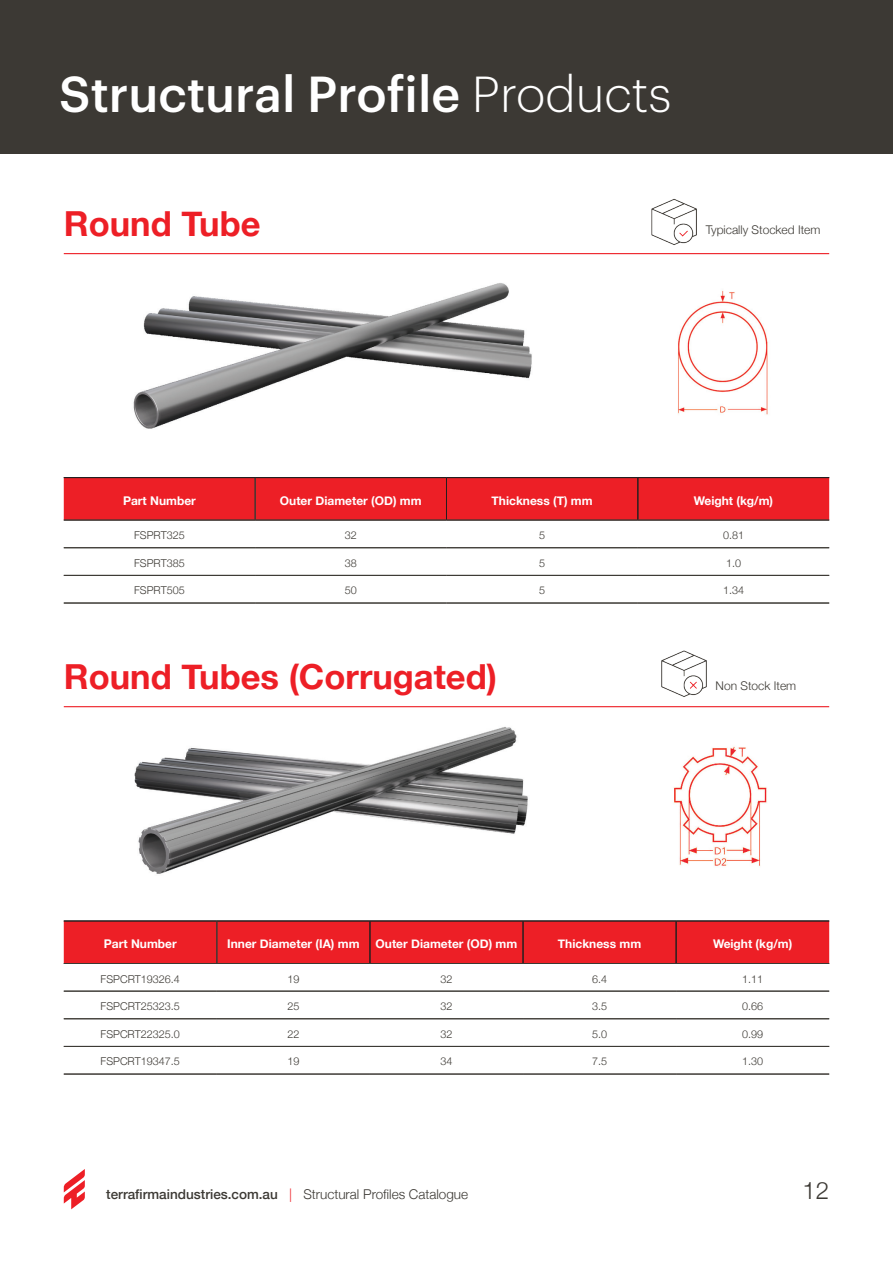
<style>
.page{position:relative;width:893px;height:1263px;background:#fff}
.page>*{position:absolute;margin:0;border:0;box-sizing:border-box;transform-origin:0 0}
.t1{font:500 49.5px "Graphik Trial";color:#fff}
.t2{font:700 34.5px "Helvetica Neue";color:#ed1f26}
.t3{font:300 24px "Helvetica Neue";color:#3c3934}
.t4{font:500 13.5px "Helvetica Neue";color:#3c3934}
.t5{font:700 12px "Helvetica Neue";color:#fff}
.t6{font:300 12px "Helvetica Neue";color:#3c3934}
.t7{font:300 10.8px "Helvetica Neue";color:#3c3934}
.s1{font-weight:300}
.s2{font-weight:300;color:#ed1f26}
</style>
<div class="page">
<svg style="left:64px;top:1169px;width:21px;height:40px"></svg>
<hr style="left:64px;top:706px;width:765px;height:1px;background:#ed1f26">
<img style="left:134px;top:727px;width:394px;height:147px">
<img style="left:673px;top:746px;width:94px;height:120px">
<img style="left:661px;top:650px;width:46px;height:47px">
<img style="left:133px;top:283px;width:399px;height:146px">
<hr style="left:64px;top:253px;width:765px;height:1px;background:#ed1f26">
<img style="left:678px;top:290px;width:90px;height:125px">
<div style="left:0;top:0;width:893px;height:153px;background:#3c3934"></div>
<div style="left:64px;top:478px;width:765px;height:42px;background:#ed1f26"></div>
<hr style="left:64px;top:547px;width:191px;height:1px;background:#3c3934">
<hr style="left:255px;top:547px;width:191px;height:1px;background:#3c3934">
<hr style="left:446px;top:547px;width:192px;height:1px;background:#3c3934">
<hr style="left:638px;top:547px;width:191px;height:1px;background:#3c3934">
<hr style="left:64px;top:575px;width:191px;height:1px;background:#3c3934">
<hr style="left:255px;top:575px;width:191px;height:1px;background:#3c3934">
<hr style="left:446px;top:575px;width:192px;height:1px;background:#3c3934">
<hr style="left:638px;top:575px;width:191px;height:1px;background:#3c3934">
<hr style="left:64px;top:603px;width:191px;height:1px;background:#3c3934">
<hr style="left:255px;top:603px;width:191px;height:1px;background:#3c3934">
<hr style="left:446px;top:603px;width:192px;height:1px;background:#3c3934">
<hr style="left:638px;top:603px;width:191px;height:1px;background:#3c3934">
<hr style="left:255px;top:477px;width:191px;height:1px;background:#231f20">
<hr style="left:446px;top:477px;width:192px;height:1px;background:#231f20">
<hr style="left:446px;top:478px;width:1px;height:42px;background:#231f20">
<hr style="left:255px;top:520px;width:191px;height:1px;background:#3c3934">
<hr style="left:446px;top:520px;width:192px;height:1px;background:#3c3934">
<hr style="left:638px;top:477px;width:191px;height:1px;background:#231f20">
<hr style="left:637px;top:478px;width:1px;height:42px;background:#231f20">
<hr style="left:638px;top:520px;width:191px;height:1px;background:#3c3934">
<hr style="left:64px;top:477px;width:191px;height:1px;background:#231f20">
<hr style="left:255px;top:478px;width:1px;height:42px;background:#3c3934">
<hr style="left:64px;top:520px;width:191px;height:1px;background:#3c3934">
<div style="left:64px;top:921px;width:765px;height:42px;background:#ed1f26"></div>
<hr style="left:64px;top:991px;width:153px;height:1px;background:#3c3934">
<hr style="left:217px;top:991px;width:153px;height:1px;background:#3c3934">
<hr style="left:370px;top:991px;width:153px;height:1px;background:#3c3934">
<hr style="left:523px;top:991px;width:153px;height:1px;background:#3c3934">
<hr style="left:676px;top:991px;width:153px;height:1px;background:#3c3934">
<hr style="left:64px;top:1018px;width:153px;height:1px;background:#3c3934">
<hr style="left:217px;top:1018px;width:153px;height:1px;background:#3c3934">
<hr style="left:370px;top:1018px;width:153px;height:1px;background:#3c3934">
<hr style="left:523px;top:1018px;width:153px;height:1px;background:#3c3934">
<hr style="left:676px;top:1018px;width:153px;height:1px;background:#3c3934">
<hr style="left:64px;top:1046px;width:153px;height:1px;background:#3c3934">
<hr style="left:217px;top:1046px;width:153px;height:1px;background:#3c3934">
<hr style="left:370px;top:1046px;width:153px;height:1px;background:#3c3934">
<hr style="left:523px;top:1046px;width:153px;height:1px;background:#3c3934">
<hr style="left:676px;top:1046px;width:153px;height:1px;background:#3c3934">
<hr style="left:64px;top:1074px;width:153px;height:1px;background:#3c3934">
<hr style="left:217px;top:1074px;width:153px;height:1px;background:#3c3934">
<hr style="left:370px;top:1074px;width:153px;height:1px;background:#3c3934">
<hr style="left:523px;top:1074px;width:153px;height:1px;background:#3c3934">
<hr style="left:676px;top:1074px;width:153px;height:1px;background:#3c3934">
<hr style="left:217px;top:920px;width:153px;height:1px;background:#231f20">
<hr style="left:370px;top:920px;width:153px;height:1px;background:#231f20">
<hr style="left:370px;top:921px;width:1px;height:42px;background:#231f20">
<hr style="left:523px;top:920px;width:153px;height:1px;background:#231f20">
<hr style="left:523px;top:921px;width:1px;height:42px;background:#231f20">
<hr style="left:217px;top:963px;width:153px;height:1px;background:#3c3934">
<hr style="left:370px;top:963px;width:153px;height:1px;background:#3c3934">
<hr style="left:523px;top:963px;width:153px;height:1px;background:#3c3934">
<hr style="left:676px;top:920px;width:153px;height:1px;background:#231f20">
<hr style="left:676px;top:921px;width:1px;height:42px;background:#231f20">
<hr style="left:676px;top:963px;width:153px;height:1px;background:#3c3934">
<hr style="left:64px;top:920px;width:153px;height:1px;background:#231f20">
<hr style="left:216px;top:921px;width:1px;height:42px;background:#3c3934">
<hr style="left:64px;top:963px;width:153px;height:1px;background:#3c3934">
<img style="left:651px;top:199px;width:46px;height:46px">
<h1 class="t1" style="left:59px;top:74px;width:614px">Structural Profile <span class="s1">Products</span></h1>
<h2 class="t2" style="left:64px;top:197px;width:198px">Round Tube</h2>
<p class="t6" style="left:706px;top:220px;width:116px">Typically Stocked Item</p>
<p class="t5" style="left:123px;top:491px;width:74px">Part Number</p>
<p class="t5" style="left:280px;top:491px;width:143px">Outer Diameter (OD) mm</p>
<p class="t5" style="left:492px;top:491px;width:103px">Thickness (T) mm</p>
<p class="t5" style="left:694px;top:491px;width:81px">Weight (kg/m)</p>
<p class="t7" style="left:134px;top:527px;width:52px">FSPRT325</p>
<p class="t7" style="left:345px;top:527px;width:14px">32</p>
<p class="t7" style="left:539px;top:527px;width:8px">5</p>
<p class="t7" style="left:723px;top:527px;width:23px">0.81</p>
<p class="t7" style="left:134px;top:554px;width:52px">FSPRT385</p>
<p class="t7" style="left:345px;top:554px;width:14px">38</p>
<p class="t7" style="left:539px;top:554px;width:8px">5</p>
<p class="t7" style="left:726px;top:554px;width:17px">1.0</p>
<p class="t7" style="left:134px;top:582px;width:52px">FSPRT505</p>
<p class="t7" style="left:345px;top:582px;width:14px">50</p>
<p class="t7" style="left:539px;top:582px;width:8px">5</p>
<p class="t7" style="left:723px;top:582px;width:23px">1.34</p>
<h2 class="t2" style="left:64px;top:650px;width:435px">Round Tubes (Corrugated)</h2>
<p class="t6" style="left:715px;top:676px;width:82px">Non Stock Item</p>
<p class="t5" style="left:104px;top:934px;width:74px">Part Number</p>
<p class="t5" style="left:227px;top:934px;width:134px">Inner Diameter (IA) mm</p>
<p class="t5" style="left:376px;top:934px;width:143px">Outer Diameter (OD) mm</p>
<p class="t5" style="left:558px;top:934px;width:85px">Thickness mm</p>
<p class="t5" style="left:713px;top:934px;width:81px">Weight (kg/m)</p>
<p class="t7" style="left:101px;top:970px;width:81px">FSPCRT19326.4</p>
<p class="t7" style="left:287px;top:970px;width:14px">19</p>
<p class="t7" style="left:440px;top:970px;width:14px">32</p>
<p class="t7" style="left:592px;top:970px;width:17px">6.4</p>
<p class="t7" style="left:742px;top:970px;width:23px">1.11</p>
<p class="t7" style="left:101px;top:997px;width:81px">FSPCRT25323.5</p>
<p class="t7" style="left:287px;top:997px;width:14px">25</p>
<p class="t7" style="left:440px;top:997px;width:14px">32</p>
<p class="t7" style="left:592px;top:997px;width:17px">3.5</p>
<p class="t7" style="left:742px;top:997px;width:23px">0.66</p>
<p class="t7" style="left:101px;top:1025px;width:81px">FSPCRT22325.0</p>
<p class="t7" style="left:287px;top:1025px;width:14px">22</p>
<p class="t7" style="left:440px;top:1025px;width:14px">32</p>
<p class="t7" style="left:592px;top:1025px;width:17px">5.0</p>
<p class="t7" style="left:742px;top:1025px;width:23px">0.99</p>
<p class="t7" style="left:101px;top:1053px;width:81px">FSPCRT19347.5</p>
<p class="t7" style="left:287px;top:1053px;width:14px">19</p>
<p class="t7" style="left:440px;top:1053px;width:14px">34</p>
<p class="t7" style="left:592px;top:1053px;width:17px">7.5</p>
<p class="t7" style="left:742px;top:1053px;width:23px">1.30</p>
<p class="t4" style="left:106px;top:1184px;width:363px">terrafirmaindustries.com.au <span class="s2">|</span> <span class="s1">Structural Profiles Catalogue</span></p>
<h3 class="t3" style="left:802px;top:1171px;width:28px">12</h3>
</div>
